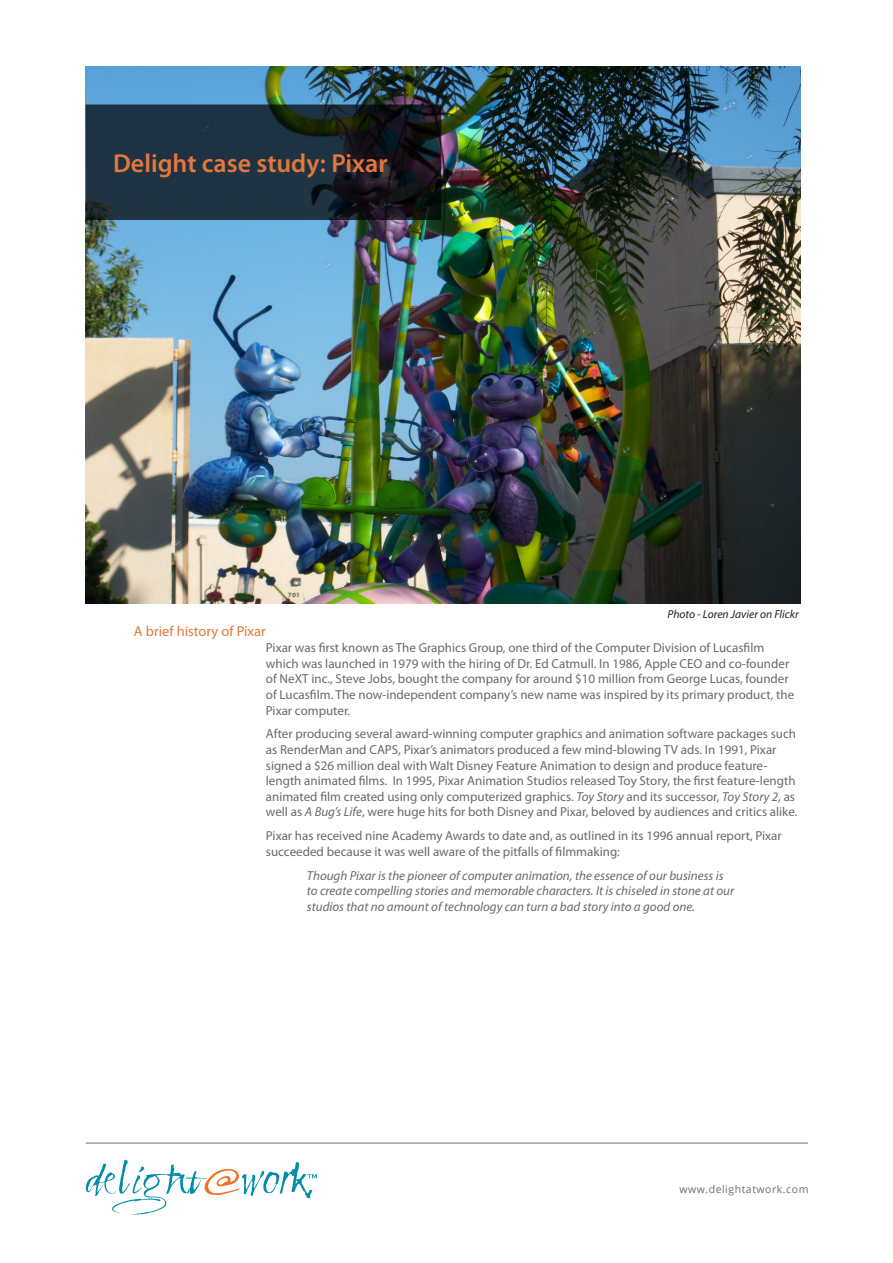
<style>
.page{position:relative;width:893px;height:1263px;background:#fff}
.page>*{position:absolute;margin:0;border:0;box-sizing:border-box;transform-origin:0 0}
.t1{font:600 26.1px "Myriad Pro";color:#e4773c}
.t2{font:14.4px "Myriad Pro";color:#e4773c}
.t3{font:13.05px/15.6px "Myriad Pro";color:#69696c}
.t4{font:italic 13.05px/15.6px "Myriad Pro";color:#69696c}
.t5{font:italic 11.55px "Myriad Pro";color:#231f20}
.t6{font:10.5px "Open Sans";letter-spacing:.05em;color:#6c6d70}
.s1{font-style:italic}
</style>
<div class="page">
<img style="left:86px;top:67px;width:715px;height:536px">
<svg style="left:88px;top:106px;width:351px;height:112px;background:#1a2834"></svg>
<div style="left:86px;top:104px;width:355px;height:116px;border:1px solid #231f20"></div>
<svg style="left:86px;top:1159px;width:231px;height:56px"></svg>
<hr style="left:86px;top:1143px;width:722px;height:1px;background:#6c6d70">
<h1 class="t1" style="left:113px;top:149px;width:276px">Delight case study: Pixar</h1>
<p class="t2" style="left:134px;top:624px;width:134px">A brief history of Pixar</p>
<p class="t5" style="left:667px;top:608px;width:133px">Photo - Loren Javier on Flickr</p>
<p class="t3" style="left:266px;top:640px;width:530px">Pixar was first known as The Graphics Group, one third of the Computer Division of Lucasfilm which was launched in 1979 with the hiring of Dr. Ed Catmull. In 1986, Apple CEO and co-founder of NeXT inc., Steve Jobs, bought the company for around $10 million from George Lucas, founder of Lucasfilm. The now-independent company’s new name was inspired by its primary product, the Pixar computer.</p>
<p class="t3" style="left:266px;top:726px;width:533px">After producing several award-winning computer graphics and animation software packages such as RenderMan and CAPS, Pixar’s animators produced a few mind-blowing TV ads. In 1991, Pixar signed a $26 million deal with Walt Disney Feature Animation to design and produce feature&shy;length animated films. In 1995, Pixar Animation Studios released Toy Story, the first feature-length animated film created using only computerized graphics. <span class="s1">Toy Story</span> and its successor, <span class="s1">Toy Story 2</span>, as well as <span class="s1">A Bug’s Life</span>, were huge hits for both Disney and Pixar, beloved by audiences and critics alike.</p>
<p class="t3" style="left:266px;top:828px;width:517px">Pixar has received nine Academy Awards to date and, as outlined in its 1996 annual report, Pixar succeeded because it was well aware of the pitfalls of filmmaking:</p>
<p class="t4" style="left:307px;top:868px;width:429px">Though Pixar is the pioneer of computer animation, the essence of our business is to create compelling stories and memorable characters. It is chiseled in stone at our studios that no amount of technology can turn a bad story into a good one.</p>
<p class="t6" style="left:679px;top:1182px;width:131px">www.delightatwork.com</p>
</div>
